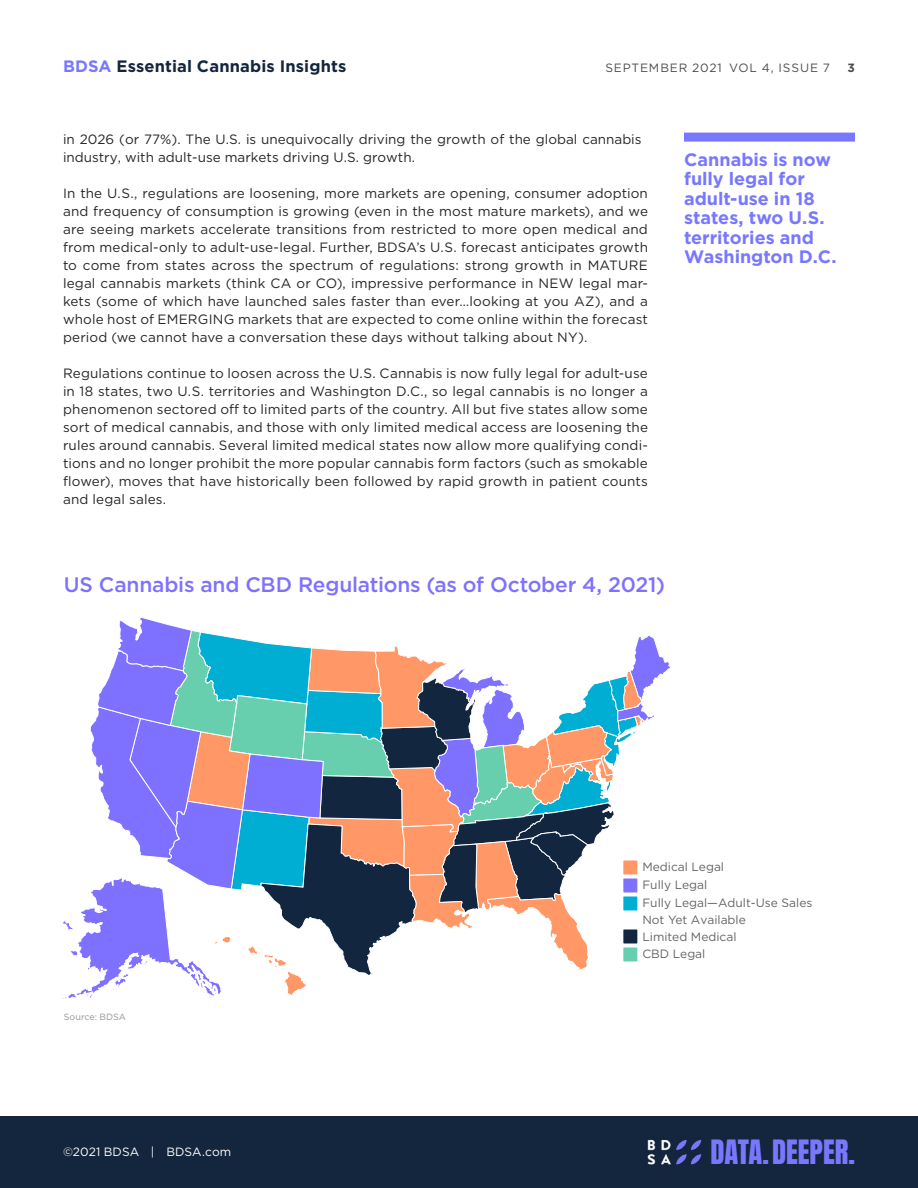
<style>
.page{position:relative;width:918px;height:1188px;background:#fff}
.page>*{position:absolute;margin:0;border:0;box-sizing:border-box;transform-origin:0 0}
.t1{font:28.5px "Anton";color:#7878ff}
.t2{font:500 21px "Gotham";letter-spacing:-.01em;color:#7e71ff}
.t3{font:700 18px/19.5px "Gotham";color:#7878ff}
.t4{font:700 16.5px "Gotham";letter-spacing:.01em;color:#14263d}
.t5{font:13.5px/18px "Gotham";color:#262626;text-align:justify}
.t6{font:12px/17.4px "Gotham";color:#636466}
.t7{font:12px "Gotham";letter-spacing:.07em;color:#4d4d4f}
.t8{font:12px "Gotham";color:#fff}
.t9{font:700 12px "Gotham";color:#4d4d4f}
.t10{font:9px "Gotham";color:#949494}
.s1{color:#7878ff}
</style>
<div class="page">
<div style="left:0;top:1116px;width:918px;height:72px;background:#14263d"></div>
<img style="left:647px;top:1139px;width:55px;height:26px">
<div style="left:684px;top:133px;width:171px;height:9px;background:#7878ff"></div>
<svg style="left:63px;top:617px;width:607px;height:382px"></svg>
<p class="t4" style="left:63px;top:55px;width:285px"><span class="s1">BDSA</span> Essential Cannabis Insights</p>
<p class="t7" style="left:605px;top:60px;width:226px">SEPTEMBER 2021 VOL 4, ISSUE 7</p>
<p class="t9" style="left:848px;top:60px;width:9px">3</p>
<p class="t5" style="left:63px;top:130px;width:580px">in 2026 (or 77%). The U.S. is unequivocally driving the growth of the global cannabis industry, with adult-use markets driving U.S. growth.</p>
<p class="t5" style="left:63px;top:184px;width:587px">In the U.S., regulations are loosening, more markets are opening, consumer adoption and frequency of consumption is growing (even in the most mature markets), and we are seeing markets accelerate transitions from restricted to more open medical and from medical-only to adult-use-legal. Further, BDSA’s U.S. forecast anticipates growth to come from states across the spectrum of regulations: strong growth in MATURE legal cannabis markets (think CA or CO), impressive performance in NEW legal mar&shy;kets (some of which have launched sales faster than ever…looking at you AZ), and a whole host of EMERGING markets that are expected to come online within the forecast period (we cannot have a conversation these days without talking about NY).</p>
<p class="t5" style="left:63px;top:364px;width:587px">Regulations continue to loosen across the U.S. Cannabis is now fully legal for adult-use in 18 states, two U.S. territories and Washington D.C., so legal cannabis is no longer a phenomenon sectored off to limited parts of the country. All but five states allow some sort of medical cannabis, and those with only limited medical access are loosening the rules around cannabis. Several limited medical states now allow more qualifying condi&shy;tions and no longer prohibit the more popular cannabis form factors (such as smokable flower), moves that have historically been followed by rapid growth in patient counts and legal sales.</p>
<h3 class="t3" style="left:684px;top:149px;width:154px">Cannabis is now fully legal for adult-use in 18 states, two U.S. territories and<br>Washington D.C.</h3>
<h2 class="t2" style="left:64px;top:571px;width:603px">US Cannabis and CBD Regulations (as of October 4, 2021)</h2>
<p class="t10" style="left:64px;top:1011px;width:64px">Source: BDSA</p>
<p class="t8" style="left:63px;top:1144px;width:170px">©2021 BDSA | BDSA.com</p>
<p class="t6" style="left:642px;top:858px;width:172px">Medical Legal<br>Fully Legal<br>Fully Legal—Adult-Use Sales<br>Not Yet Available<br>Limited Medical<br>CBD Legal</p>
<h1 class="t1" style="left:710px;top:1138px;width:146px">DATA.DEEPER.</h1>
</div>
